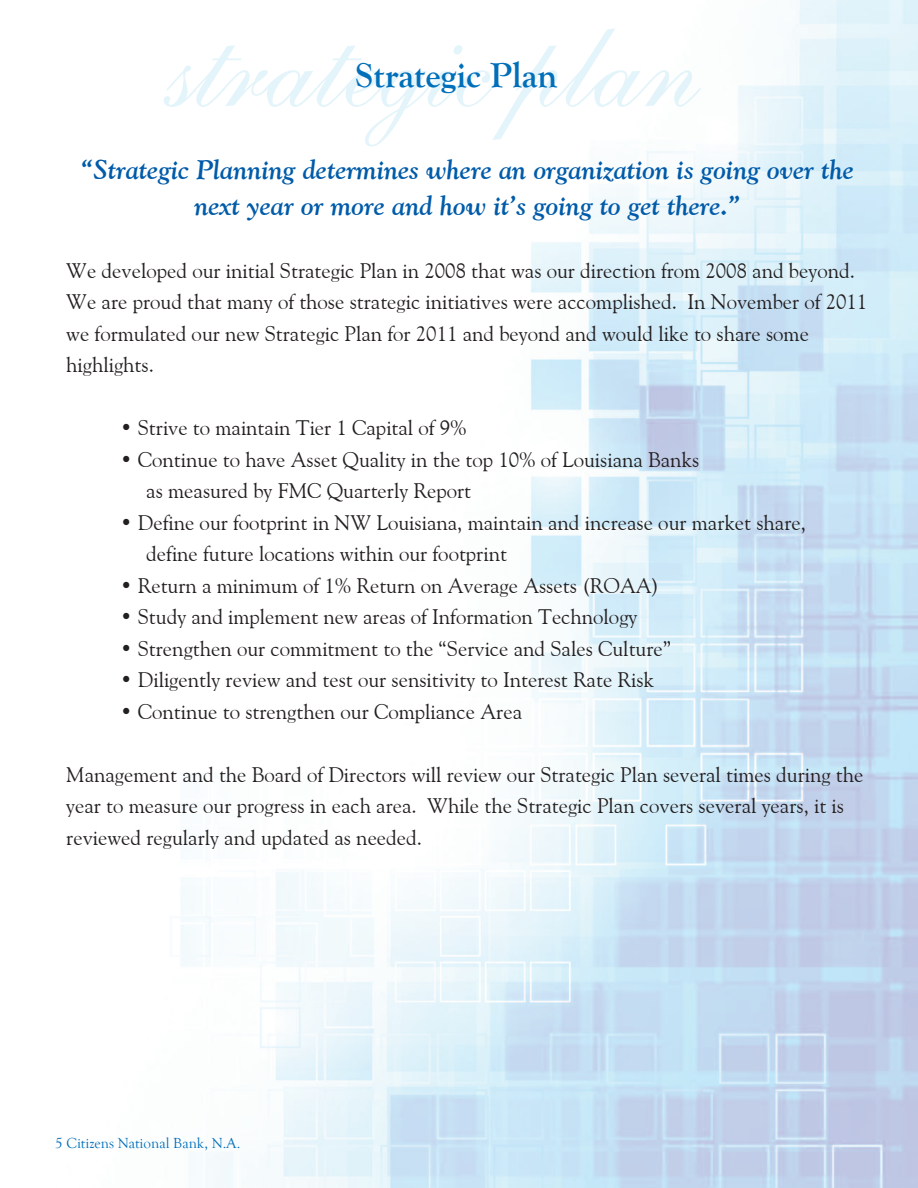
<style>
.page{position:relative;width:918px;height:1188px;background:#fff}
.page>*{position:absolute;margin:0;border:0;box-sizing:border-box;transform-origin:0 0}
.t1{font:700 36px "Goudy Old Style T";color:#006fba}
.t2{font:italic 700 27px/36px "Goudy Old Style BT";color:#015ba9;text-align:center}
.t3{font:21px/31.5px "Goudy Old Style BT";color:#231f20}
.t4{font:15px "Goudy Old Style T";color:#006fba}
</style>
<div class="page">
<img style="left:180px;top:0;width:738px;height:1188px">
<img style="left:164px;top:45px;width:153px;height:62px">
<h1 class="t1" style="left:356px;top:55px;width:203px">Strategic Plan</h1>
<p class="t2" style="left:81px;top:151px;width:775px">“Strategic Planning determines where an organization is going over the next year or more and how it’s going to get there.”</p>
<p class="t3" style="left:66px;top:254px;width:803px">We developed our initial Strategic Plan in 2008 that was our direction from 2008 and beyond.<br>We are proud that many of those strategic initiatives were accomplished. In November of 2011 we formulated our new Strategic Plan for 2011 and beyond and would like to share some highlights.</p>
<p class="t3" style="left:120px;top:412px;width:348px">• Strive to maintain Tier 1 Capital of 9%</p>
<p class="t3" style="left:146px;top:443px;width:554px;text-indent:-26px">• Continue to have Asset Quality in the top 10% of Louisiana Banks as measured by FMC Quarterly Report</p>
<p class="t3" style="left:146px;top:506px;width:661px;text-indent:-26px">• Define our footprint in NW Louisiana, maintain and increase our market share, define future locations within our footprint</p>
<p class="t3" style="left:120px;top:569px;width:541px">• Return a minimum of 1% Return on Average Assets (ROAA)</p>
<p class="t3" style="left:120px;top:601px;width:519px">• Study and implement new areas of Information Technology</p>
<p class="t3" style="left:120px;top:632px;width:552px">• Strengthen our commitment to the “Service and Sales Culture”</p>
<p class="t3" style="left:120px;top:664px;width:535px">• Diligently review and test our sensitivity to Interest Rate Risk</p>
<p class="t3" style="left:120px;top:695px;width:403px">• Continue to strengthen our Compliance Area</p>
<p class="t3" style="left:66px;top:758px;width:799px">Management and the Board of Directors will review our Strategic Plan several times during the year to measure our progress in each area. While the Strategic Plan covers several years, it is reviewed regularly and updated as needed.</p>
<p class="t4" style="left:55px;top:1135px;width:187px">5 Citizens National Bank, N.A.</p>
</div>
